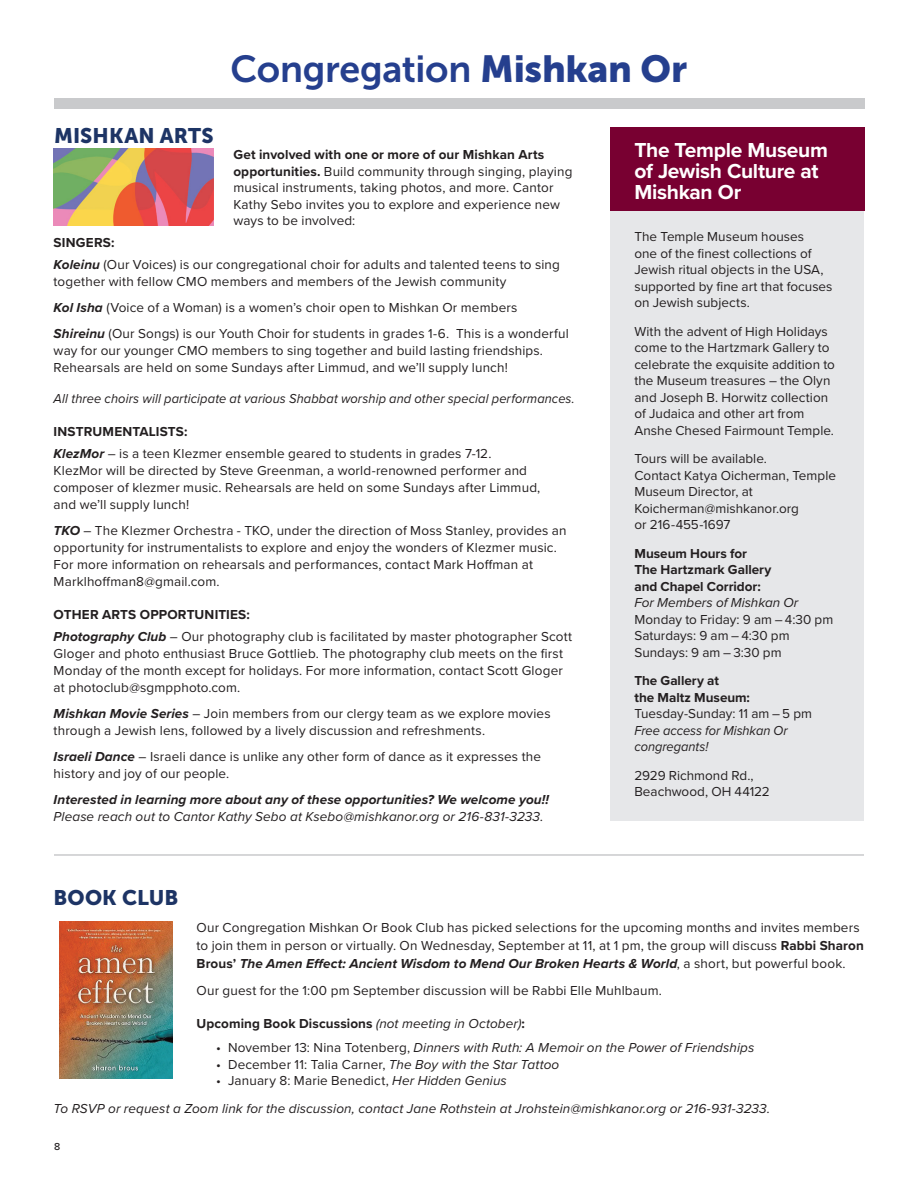
<style>
.page{position:relative;width:918px;height:1188px;background:#fff}
.page>*{position:absolute;margin:0;border:0;box-sizing:border-box;transform-origin:0 0}
.t1{font:37.5px "Museo Sans 700";letter-spacing:-.01em;color:#253f8e}
.t2{font:700 21px/21px "Proxima Nova";letter-spacing:-.015em;color:#fff}
.t3{font:21px "Museo Sans 900";letter-spacing:.005em;color:#1d3465}
.t4{font:13.5px/16.5px "Proxima Nova";letter-spacing:.01em;color:#231f20}
.t5{font:italic 13.5px/27.3px "Proxima Nova";letter-spacing:.005em;color:#231f20}
.t6{font:700 13.5px/16.5px "Proxima Nova";color:#231f20}
.t7{font:italic 13.5px/16.5px "Proxima Nova";letter-spacing:.005em;color:#231f20;scale:.95 1}
.t8{font:italic 700 13.5px "Proxima Nova";letter-spacing:.005em;color:#231f20}
.t9{font:500 10.5px "Proxima Nova";color:#231f20}
.s1{font-family:"Museo Sans 900"}
.s2{font-weight:700}
.s3{font-weight:700;font-style:italic}
.s4{font-weight:400;font-style:italic}
.s5{font-style:normal}
.s6{font-style:italic}
</style>
<div class="page">
<div style="left:54px;top:98px;width:810px;height:10px;background:#c9cacc"></div>
<div style="left:610px;top:127px;width:254px;height:694px;background:#e6e7e9"></div>
<div style="left:610px;top:127px;width:254px;height:84px;background:#780031"></div>
<img style="left:54px;top:148px;width:159px;height:77px">
<img style="left:60px;top:922px;width:112px;height:157px">
<hr style="left:54px;top:854px;width:810px;height:2px;background:#c9cacc">
<h2 class="t3" style="left:54px;top:124px;width:161px">MISHKAN ARTS</h2>
<h1 class="t1" style="left:231px;top:48px;width:458px">Congregation <span class="s1">Mishkan Or</span></h1>
<p class="t4" style="left:233px;top:146px;width:341px"><span class="s2">Get involved with one or more of our Mishkan Arts opportunities.</span> Build community through singing, playing musical instruments, taking photos, and more. Cantor Kathy Sebo invites you to explore and experience new ways to be involved:</p>
<h2 class="t2" style="left:634px;top:139px;width:195px">The Temple Museum of Jewish Culture at<br>Mishkan Or</h2>
<p class="t4" style="left:54px;top:231px;width:508px;line-height:21.8px"><span class="s2">SINGERS:<br></span><span class="s3">Koleinu</span> (Our Voices) is our congregational choir for adults and talented teens to sing</p>
<p class="t4" style="left:54px;top:268px;width:517px;line-height:26.2px">together with fellow CMO members and members of the Jewish community<br><span class="s3">Kol Isha</span> (Voice of a Woman) is a women’s choir open to Mishkan Or members<br><span class="s3">Shireinu</span> (Our Songs) is our Youth Choir for students in grades 1-6. This is a wonderful</p>
<p class="t4" style="left:54px;top:342px;width:491px">way for our younger CMO members to sing together and build lasting friendships.<br>Rehearsals are held on some Sundays after Limmud, and we’ll supply lunch!</p>
<p class="t7" style="left:54px;top:389px;width:550px">All three choirs will participate at various Shabbat worship and other special performances.</p>
<p class="t4" style="left:54px;top:420px;width:439px;line-height:21.8px"><span class="s2">INSTRUMENTALISTS:<br></span><span class="s3">KlezMor</span> – is a teen Klezmer ensemble geared to students in grades 7-12.</p>
<p class="t4" style="left:54px;top:462px;width:488px">KlezMor will be directed by Steve Greenman, a world-renowned performer and composer of klezmer music. Rehearsals are held on some Sundays after Limmud, and we’ll supply lunch!</p>
<p class="t4" style="left:54px;top:521px;width:515px"><span class="s3">TKO</span> – The Klezmer Orchestra - TKO, under the direction of Moss Stanley, provides an opportunity for instrumentalists to explore and enjoy the wonders of Klezmer music.<br>For more information on rehearsals and performances, contact Mark Hoffman at Marklhoffman8@gmail.com.</p>
<p class="t4" style="left:54px;top:603px;width:520px;line-height:21.8px"><span class="s2">OTHER ARTS OPPORTUNITIES:<br></span><span class="s3">Photography Club</span> – Our photography club is facilitated by master photographer Scott</p>
<p class="t4" style="left:54px;top:644px;width:511px;text-align:justify">Gloger and photo enthusiast Bruce Gottlieb. The photography club meets on the first Monday of the month except for holidays. For more information, contact Scott Gloger at photoclub@sgmpphoto.com.</p>
<p class="t4" style="left:54px;top:704px;width:498px"><span class="s3">Mishkan Movie Series</span> – Join members from our clergy team as we explore movies through a Jewish lens, followed by a lively discussion and refreshments.</p>
<p class="t4" style="left:54px;top:747px;width:489px"><span class="s3">Israeli Dance</span> – Israeli dance is unlike any other form of dance as it expresses the history and joy of our people.</p>
<p class="t8" style="left:54px;top:789px;width:497px">Interested in learning more about any of these opportunities? We welcome you!!</p>
<p class="t5" style="left:54px;top:802px;width:491px">Please reach out to Cantor Kathy Sebo at Ksebo@mishkanor.org or 216-831-3233.</p>
<h2 class="t3" style="left:54px;top:886px;width:126px">BOOK CLUB</h2>
<p class="t4" style="left:634px;top:228px;width:200px">The Temple Museum houses<br>one of the finest collections of<br>Jewish ritual objects in the USA, supported by fine art that focuses on Jewish subjects.</p>
<p class="t4" style="left:634px;top:322px;width:202px">With the advent of High Holidays come to the Hartzmark Gallery to celebrate the exquisite addition to the Museum treasures – the Olyn and Joseph B. Horwitz collection of Judaica and other art from<br>Anshe Chesed Fairmount Temple.</p>
<p class="t4" style="left:634px;top:450px;width:203px">Tours will be available.<br>Contact Katya Oicherman, Temple<br>Museum Director, at<br>Koicherman@mishkanor.org<br>or 216-455-1697</p>
<p class="t6" style="left:634px;top:545px;width:138px">Museum Hours for<br>The Hartzmark Gallery and Chapel Corridor:</p>
<p class="t5" style="left:634px;top:588px;width:165px">For Members of Mishkan Or</p>
<p class="t4" style="left:634px;top:610px;width:200px">Monday to Friday: 9 am – 4:30 pm<br>Saturdays: 9 am – 4:30 pm<br>Sundays: 9 am – 3:30 pm</p>
<p class="t6" style="left:634px;top:672px;width:117px">The Gallery at<br>the Maltz Museum:</p>
<p class="t4" style="left:634px;top:705px;width:179px">Tuesday-Sunday: 11 am – 5 pm</p>
<p class="t7" style="left:634px;top:721px;width:163px">Free access for Mishkan Or congregants!</p>
<p class="t4" style="left:634px;top:766px;width:137px">2929 Richmond Rd.,<br>Beachwood, OH 44122</p>
<p class="t4" style="left:197px;top:918px;width:669px;line-height:18px">Our Congregation Mishkan Or Book Club has picked selections for the upcoming months and invites members to join them in person or virtually. On Wednesday, September at 11, at 1 pm, the group will discuss <span class="s2">Rabbi Sharon<br>Brous’</span> <span class="s3">The Amen Effect: Ancient Wisdom to Mend Our Broken Hearts &amp; World</span>, a short, but powerful book.</p>
<p class="t4" style="left:197px;top:982px;width:467px">Our guest for the 1:00 pm September discussion will be Rabbi Elle Muhlbaum.</p>
<p class="t6" style="left:197px;top:1015px;width:330px">Upcoming Book Discussions <span class="s4">(not meeting in October)</span>:</p>
<p class="t5" style="left:216px;top:1033px;width:540px"><span class="s5">• November 13: Nina Totenberg,</span> Dinners with Ruth: A Memoir on the Power of Friendships</p>
<p class="t4" style="left:216px;top:1055px;width:345px">• December 11: Talia Carner, <span class="s6">The Boy with the Star Tattoo</span></p>
<p class="t5" style="left:54px;top:1066px;width:718px;text-indent:162px"><span class="s5">• January 8: Marie Benedict,</span> Her Hidden Genius<br>To RSVP or request a Zoom link for the discussion, contact Jane Rothstein at Jrohstein@mishkanor.org or 216-931-3233.</p>
<p class="t9" style="left:54px;top:1138px;width:8px">8</p>
</div>
